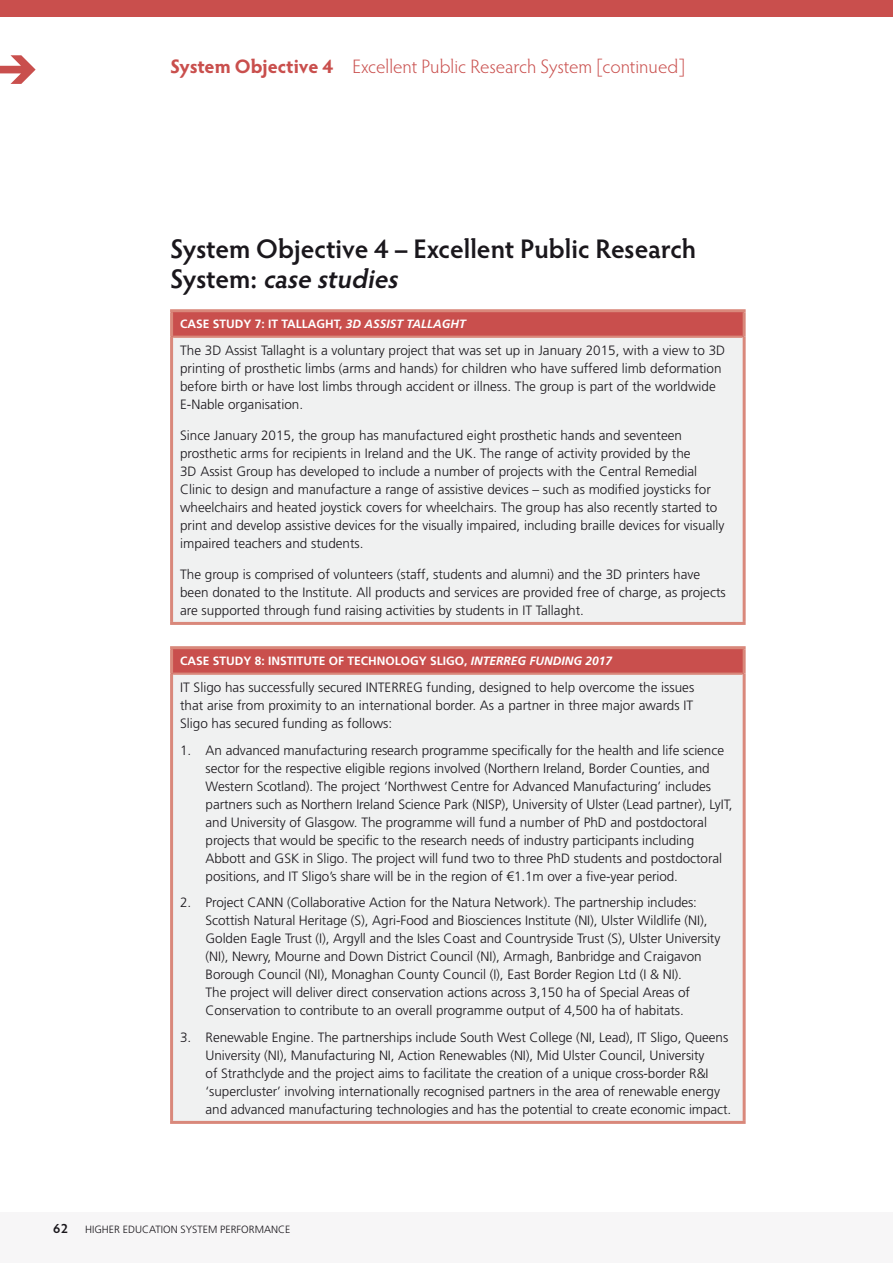
<style>
.page{position:relative;width:893px;height:1263px;background:#fff}
.page>*{position:absolute;margin:0;border:0;box-sizing:border-box;transform-origin:0 0}
.heading_2{font:600 27px/30px "Hypatia Sans Pro";color:#1a171c}
.t1{font:300 19.5px "Hypatia Sans Pro";letter-spacing:-.005em;color:#c94f4d}
.indent{font:300 13.5px/18px "Frutiger LT Std";letter-spacing:-.005em;color:#1a171c}
.body{font:300 13.5px/18px "Frutiger LT Std";color:#1a171c}
.t2{font:600 13.5px "Hypatia Sans Pro";color:#1a171c}
.table_heading{font:700 12px "Frutiger LT Std";color:#fff}
.t3{font:300 10.5px "Frutiger LT Std";color:#1a171c}
.s1{font-weight:700}
.s2{font-style:italic}
</style>
<div class="page">
<div style="left:0;top:1212px;width:893px;height:51px;background:#f7f6f7"></div>
<div style="left:0;top:0;width:893px;height:17px;background:#c94f4d"></div>
<svg style="left:0;top:55px;width:36px;height:29px"></svg>
<div style="left:172px;top:311px;width:572px;height:26px;background:#c94f4d"></div>
<div style="left:172px;top:337px;width:572px;height:286px;background:#f0f1f1"></div>
<hr style="left:170px;top:309px;width:576px;height:3px;background:#d9887b">
<hr style="left:170px;top:312px;width:3px;height:25px;background:#d9887b">
<hr style="left:743px;top:312px;width:3px;height:25px;background:#d9887b">
<hr style="left:170px;top:337px;width:3px;height:285px;background:#d9887b">
<hr style="left:743px;top:337px;width:3px;height:285px;background:#d9887b">
<hr style="left:170px;top:622px;width:576px;height:3px;background:#d9887b">
<hr style="left:173px;top:336px;width:570px;height:2px;background:#d9887b">
<div style="left:172px;top:648px;width:572px;height:26px;background:#c94f4d"></div>
<div style="left:172px;top:674px;width:572px;height:448px;background:#f0f1f1"></div>
<hr style="left:173px;top:672px;width:570px;height:3px;background:#d9887b">
<hr style="left:170px;top:646px;width:576px;height:3px;background:#d9887b">
<hr style="left:170px;top:649px;width:3px;height:25px;background:#d9887b">
<hr style="left:743px;top:649px;width:3px;height:25px;background:#d9887b">
<hr style="left:170px;top:674px;width:3px;height:447px;background:#d9887b">
<hr style="left:743px;top:674px;width:3px;height:447px;background:#d9887b">
<hr style="left:170px;top:1121px;width:576px;height:3px;background:#d9887b">
<h2 class="t1" style="left:170px;top:54px;width:516px"><span class="s1">System Objective 4</span> Excellent Public Research System [continued]</h2>
<p class="heading_2" style="left:170px;top:233px;width:527px">System Objective 4 – Excellent Public Research<br>S y s t e m : <span class="s2">case studies</span></p>
<p class="table_heading" style="left:180px;top:317px;width:287px">CASE STUDY 7: IT TALLAGHT, <span class="s2">3D ASSIST TALLAGHT</span></p>
<p class="body" style="left:180px;top:342px;width:547px">The 3D Assist Tallaght is a voluntary project that was set up in January 2015, with a view to 3D printing of prosthetic limbs (arms and hands) for children who have suffered limb deformation before birth or have lost limbs through accident or illness. The group is part of the worldwide E-Nable organisation.</p>
<p class="body" style="left:180px;top:427px;width:546px">Since January 2015, the group has manufactured eight prosthetic hands and seventeen prosthetic arms for recipients in Ireland and the UK. The range of activity provided by the<br>3D Assist Group has developed to include a number of projects with the Central Remedial Clinic to design and manufacture a range of assistive devices – such as modified joysticks for wheelchairs and heated joystick covers for wheelchairs. The group has also recently started to print and develop assistive devices for the visually impaired, including braille devices for visually impaired teachers and students.</p>
<p class="body" style="left:180px;top:565px;width:547px">The group is comprised of volunteers (staff, students and alumni) and the 3D printers have been donated to the Institute. All products and services are provided free of charge, as projects are supported through fund raising activities by students in IT Tallaght.</p>
<p class="table_heading" style="left:180px;top:654px;width:434px">CASE STUDY 8: INSTITUTE OF TECHNOLOGY SLIGO, <span class="s2">INTERREG FUNDING 2017</span></p>
<p class="body" style="left:180px;top:679px;width:516px;text-align:justify">IT Sligo has successfully secured INTERREG funding, designed to help overcome the issues that arise from proximity to an international border. As a partner in three major awards IT Sligo has secured funding as follows:</p>
<p class="indent" style="left:206px;top:741px;width:529px;text-indent:-26px">1. An advanced manufacturing research programme specifically for the health and life science sector for the respective eligible regions involved (Northern Ireland, Border Counties, and Western Scotland). The project ‘Northwest Centre for Advanced Manufacturing’ includes partners such as Northern Ireland Science Park (NISP), University of Ulster (Lead partner), LyIT, and University of Glasgow. The programme will fund a number of PhD and postdoctoral projects that would be specific to the research needs of industry participants including Abbott and GSK in Sligo. The project will fund two to three PhD students and postdoctoral positions, and IT Sligo’s share will be in the region of €1.1m over a five-year period.</p>
<p class="indent" style="left:206px;top:894px;width:516px;text-indent:-26px">2. Project CANN (Collaborative Action for the Natura Network). The partnership includes:<br>Scottish Natural Heritage (S), Agri-Food and Biosciences Institute (NI), Ulster Wildlife (NI), Golden Eagle Trust (I), Argyll and the Isles Coast and Countryside Trust (S), Ulster University (NI), Newry, Mourne and Down District Council (NI), Armagh, Banbridge and Craigavon Borough Council (NI), Monaghan County Council (I), East Border Region Ltd (I &amp; NI).<br>The project will deliver direct conservation actions across 3,150 ha of Special Areas of Conservation to contribute to an overall programme output of 4,500 ha of habitats.</p>
<p class="indent" style="left:206px;top:1028px;width:527px;text-indent:-26px">3. Renewable Engine. The partnerships include South West College (NI, Lead), IT Sligo, Queens University (NI), Manufacturing NI, Action Renewables (NI), Mid Ulster Council, University<br>of Strathclyde and the project aims to facilitate the creation of a unique cross-border R&amp;I ‘supercluster’ involving internationally recognised partners in the area of renewable energy and advanced manufacturing technologies and has the potential to create economic impact.</p>
<p class="t2" style="left:53px;top:1219px;width:16px">62</p>
<p class="t3" style="left:85px;top:1224px;width:207px">HIGHER EDUCATION SYSTEM PERFORMANCE</p>
</div>
